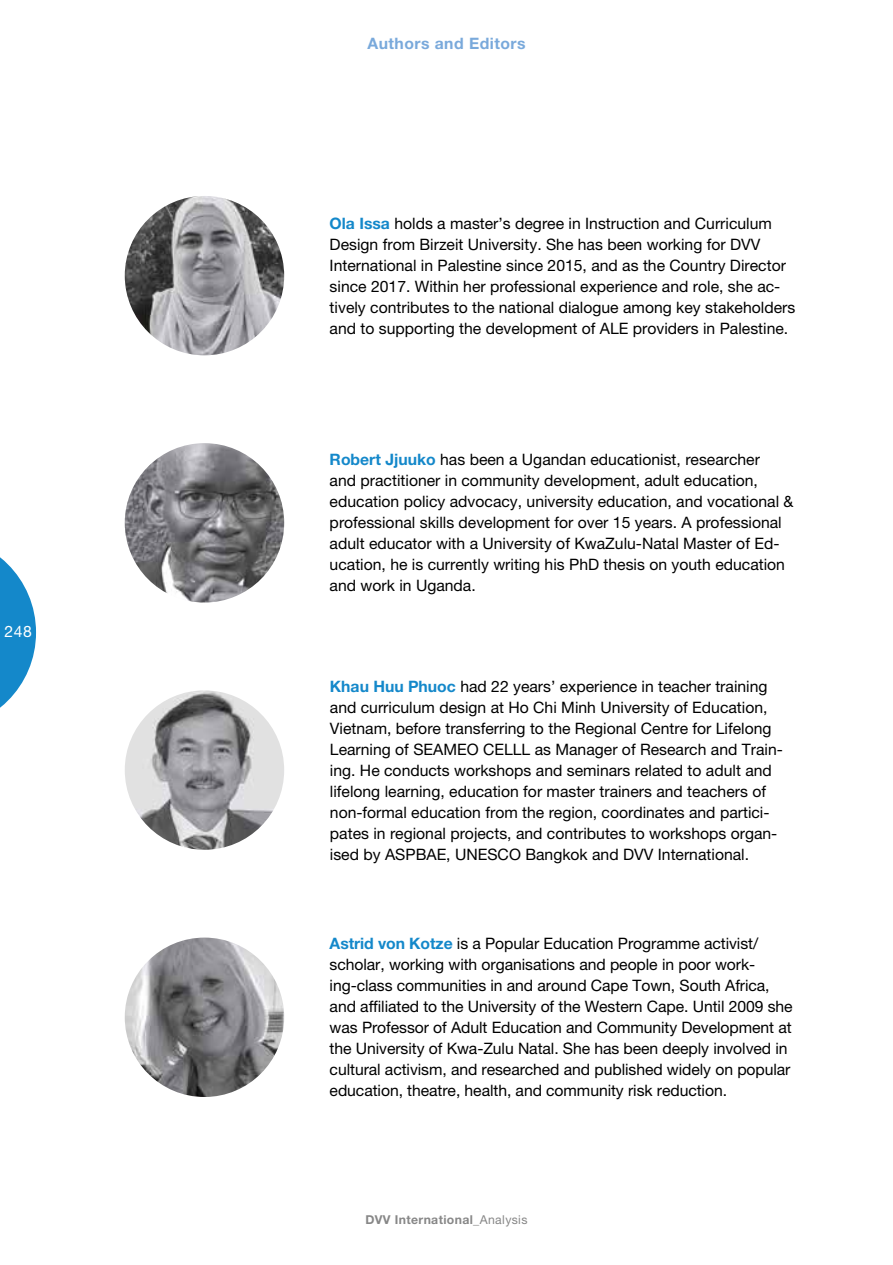
<style>
.page{position:relative;width:893px;height:1265px;background:#fff}
.page>*{position:absolute;margin:0;border:0;box-sizing:border-box;transform-origin:0 0}
.t1{font:15.75px/21px "Helvetica Neue LT Pro";color:#000}
.t2{font:700 15.75px "Helvetica Neue LT Pro";letter-spacing:.03em;color:#79a9db}
.t3{font:15.75px "Helvetica Neue LT Pro";color:#fff}
.t4{font:700 12.25px "Helvetica Neue LT Pro";letter-spacing:.03em;color:#878787}
.s1{font-weight:700;color:#1488ca}
.s2{font-weight:400}
</style>
<div class="page">
<svg style="left:0;top:557px;width:36px;height:151px"></svg>
<img style="left:125px;top:196px;width:159px;height:159px;border-radius:80px">
<img style="left:125px;top:443px;width:159px;height:160px;border-radius:80px">
<img style="left:125px;top:690px;width:159px;height:160px;border-radius:80px">
<img style="left:125px;top:938px;width:159px;height:159px;border-radius:80px">
<p class="t3" style="left:5px;top:622px;width:29px">248</p>
<p class="t2" style="left:367px;top:34px;width:160px">Authors and Editors</p>
<p class="t1" style="left:330px;top:212px;width:467px"><span class="s1">Ola Issa</span> holds a master’s degree in Instruction and Curriculum Design from Birzeit University. She has been working for DVV International in Palestine since 2015, and as the Country Director since 2017. Within her professional experience and role, she ac&shy;tively contributes to the national dialogue among key stakeholders and to supporting the development of ALE providers in Palestine.</p>
<p class="t1" style="left:330px;top:449px;width:465px"><span class="s1">Robert Jjuuko</span> has been a Ugandan educationist, researcher<br>and practitioner in community development, adult education, education policy advocacy, university education, and vocational &amp; professional skills development for over 15 years. A professional adult educator with a University of KwaZulu-Natal Master of Ed&shy;ucation, he is currently writing his PhD thesis on youth education and work in Uganda.</p>
<p class="t1" style="left:330px;top:675px;width:455px"><span class="s1">Khau Huu Phuoc</span> had 22 years’ experience in teacher training and curriculum design at Ho Chi Minh University of Education, Vietnam, before transferring to the Regional Centre for Lifelong Learning of SEAMEO CELLL as Manager of Research and Train&shy;ing. He conducts workshops and seminars related to adult and lifelong learning, education for master trainers and teachers of non-formal education from the region, coordinates and partici&shy;pates in regional projects, and contributes to workshops organ&shy;ised by ASPBAE, UNESCO Bangkok and DVV International.</p>
<p class="t1" style="left:330px;top:933px;width:465px"><span class="s1">Astrid von Kotze</span> is a Popular Education Programme activist/ scholar, working with organisations and people in poor work&shy;ing-class communities in and around Cape Town, South Africa, and affiliated to the University of the Western Cape. Until 2009 she was Professor of Adult Education and Community Development at the University of Kwa-Zulu Natal. She has been deeply involved in cultural activism, and researched and published widely on popular education, theatre, health, and community risk reduction.</p>
<p class="t4" style="left:365px;top:1212px;width:164px">DVV International<span class="s2">_Analysis</span></p>
</div>
